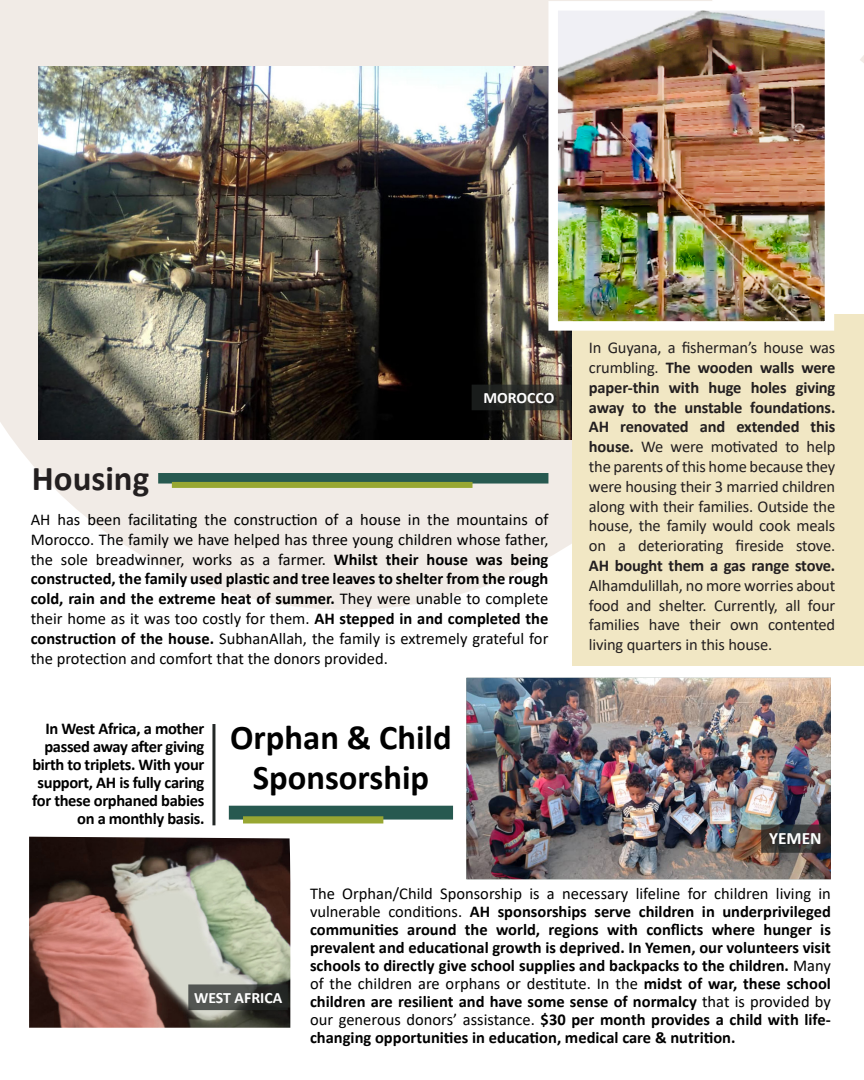
<style>
.page{position:relative;width:864px;height:1080px;background:#fff}
.page>*{position:absolute;margin:0;border:0;box-sizing:border-box;transform-origin:0 0}
._2nd_PAGE{font:700 34.95px "Calibri";color:#231f20}
._2nd_PAGE-2{font:700 34.65px/39.6px "Calibri";color:#000;text-align:center}
._2nd_PAGE-3{font:700 17.4px "Calibri";color:#fff}
._2nd_PAGE-4{font:700 16.5px/18px "Calibri";letter-spacing:-.02em;color:#000;text-align:justify}
._2nd_PAGE-5{font:16.5px/19.8px "Calibri";color:#000;text-align:justify}
._2nd_PAGE-6{font:16.5px/19.8px "Calibri";letter-spacing:-.01em;color:#231f20;text-align:justify}
._2nd_PAGE-7{font:700 15.75px "Calibri";color:#fff}
.s1{font-weight:700}
.s2{font-weight:400}
</style>
<div class="page">
<svg style="left:0;top:0;width:712px;height:610px;fill:#f1ebe6"></svg>
<img style="left:38px;top:67px;width:534px;height:373px">
<img style="left:466px;top:678px;width:365px;height:201px">
<img style="left:29px;top:837px;width:262px;height:191px">
<div style="left:229px;top:806px;width:224px;height:14px;background:#275950"></div>
<div style="left:158px;top:473px;width:390px;height:11px;background:#275950"></div>
<div style="left:243px;top:816px;width:140px;height:7px;background:#98a732"></div>
<div style="left:172px;top:482px;width:301px;height:6px;background:#98a732"></div>
<hr style="left:212px;top:724px;width:3px;height:101px;background:#232726">
<svg style="left:761px;top:825px;width:70px;height:28px;background:#363232"></svg>
<div style="left:572px;top:314px;width:292px;height:352px;background:#f1e7c4"></div>
<img style="left:558px;top:11px;width:266px;height:310px">
<div style="left:548px;top:1px;width:286px;height:330px;border:9px solid #fff"></div>
<svg style="left:188px;top:984px;width:100px;height:26px;background:#424542"></svg>
<svg style="left:472px;top:385px;width:99px;height:25px;background:#2a2a27"></svg>
<svg style="left:860px;top:55px;width:4px;height:8px"></svg>
<p class="_2nd_PAGE" style="left:32px;top:454px;width:119px">Housing</p>
<p class="_2nd_PAGE-7" style="left:484px;top:386px;width:72px">MOROCCO</p>
<p class="_2nd_PAGE-5" style="left:31px;top:509px;width:519px">AH has been facilitating the construction of a house in the mountains of Morocco. The family we have helped has three young children whose father, the sole breadwinner, works as a farmer. <span class="s1">Whilst their house was being constructed, the family used plastic and tree leaves to shelter from the rough cold, rain and the extreme heat of summer.</span> They were unable to complete their home as it was too costly for them. <span class="s1">AH stepped in and completed the construction of the house.</span> SubhanAllah, the family is extremely grateful for the protection and comfort that the donors provided.</p>
<p class="_2nd_PAGE-4" style="left:32px;top:719px;width:174px;text-align:right">In West Africa, a mother passed away after giving birth to triplets. With your support, AH is fully caring for these orphaned babies on a monthly basis.</p>
<p class="_2nd_PAGE-2" style="left:230px;top:718px;width:223px">Orphan &amp; Child<br>Sponsorship</p>
<p class="_2nd_PAGE-6" style="left:589px;top:337px;width:248px">In Guyana, a fisherman’s house was crumbling. <span class="s1">The wooden walls were paper-thin with huge holes giving away to the unstable foundations.<br>AH renovated and extended this house.</span> We were motivated to help the parents of this home because they were housing their 3 married children along with their families. Outside the house, the family would cook meals on a deteriorating fireside stove.<br><span class="s1">AH bought them a gas range stove.<br></span>Alhamdulillah, no more worries about food and shelter. Currently, all four families have their own contented living quarters in this house.</p>
<p class="_2nd_PAGE-3" style="left:769px;top:826px;width:54px">YEMEN</p>
<p class="_2nd_PAGE-7" style="left:194px;top:986px;width:90px">WEST AFRICA</p>
<p class="_2nd_PAGE-4" style="left:310px;top:884px;width:522px"><span class="s2">The Orphan/Child Sponsorship is a necessary lifeline for children living in vulnerable conditions.</span> AH sponsorships serve children in underprivileged communities around the world, regions with conflicts where hunger is prevalent and educational growth is deprived. In Yemen, our volunteers visit schools to directly give school supplies and backpacks to the children. <span class="s2">Many of the children are orphans or destitute. In the</span> midst of war, these school children are resilient and have some sense of normalcy <span class="s2">that is provided by our generous donors’ assistance.</span> $30 per month provides a child with life&shy;changing opportunities in education, medical care &amp; nutrition.</p>
</div>
